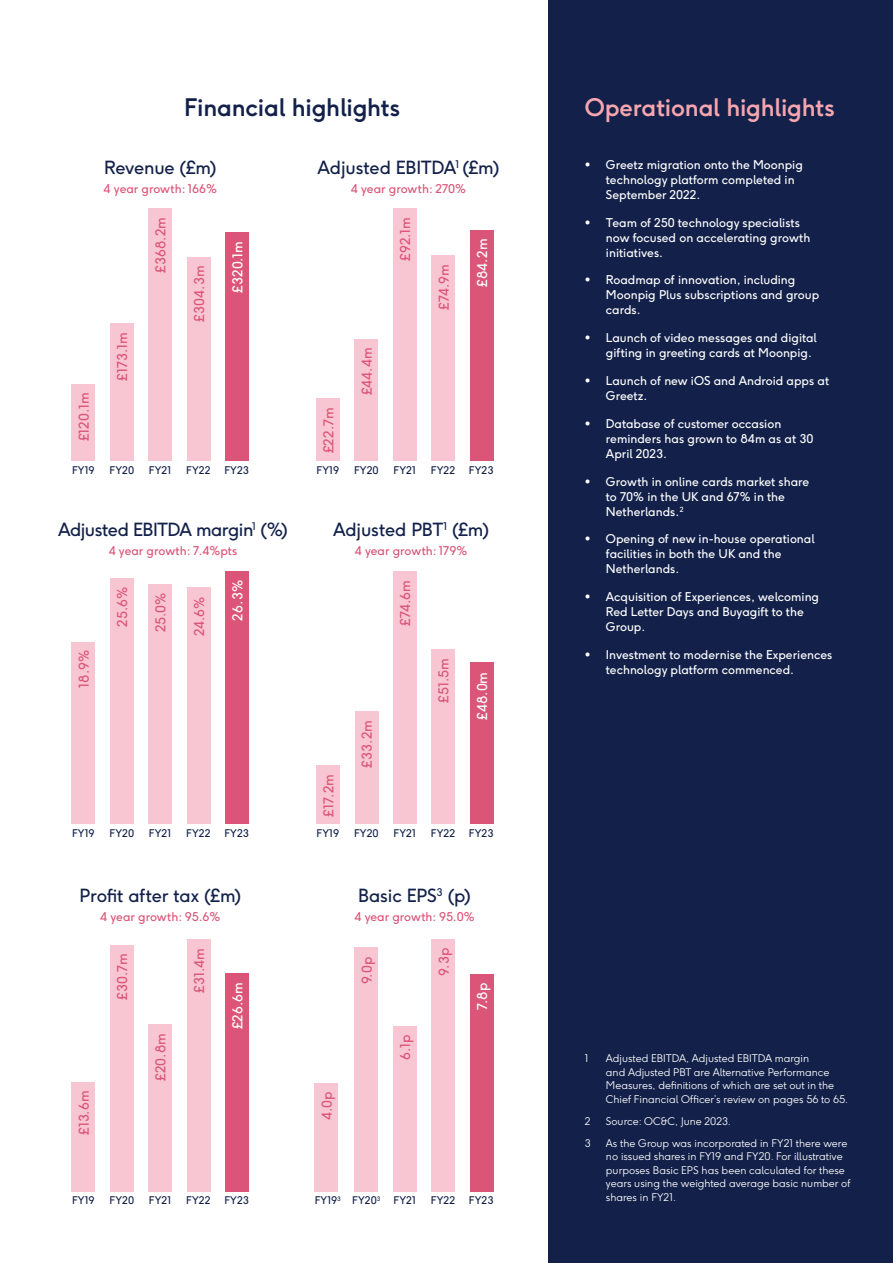
<style>
.page{position:relative;width:893px;height:1263px;background:#fff}
.page>*{position:absolute;margin:0;border:0;box-sizing:border-box;transform-origin:0 0}
.Large_Copy__16pt{font:600 24px "Moonpig";letter-spacing:-.01em;color:#f7a5ae}
.Large_Copy__16pt-2{font:600 24px "Moonpig";letter-spacing:-.01em;color:#13214a}
.Large_Copy__12pt__C{font:18px "Moonpig";letter-spacing:-.015em;color:#13214a}
.Chart_R{font:13.5px "Moonpig";color:#db5578}
.Chart_R_2023_GREP{font:13.5px "Moonpig";color:#fff}
.t1{font:12px/15px "Moonpig";color:#fff}
.Body_Copy_C{font:12px "Moonpig";color:#db5578}
.Body_Copy_Small__7pt{font:300 10.5px/13.5px "Moonpig";color:#fff}
.Chart_C{font:10.5px "Moonpig";color:#13214a}
</style>
<div class="page">
<div style="left:549px;top:0;width:344px;height:1263px;background:#13214a"></div>
<div style="left:354px;top:947px;width:24px;height:244px;background:#f8c5d2"></div>
<div style="left:314px;top:1083px;width:24px;height:108px;background:#f8c5d2"></div>
<div style="left:225px;top:232px;width:24px;height:229px;background:#db5578"></div>
<div style="left:225px;top:572px;width:24px;height:252px;background:#db5578"></div>
<div style="left:470px;top:974px;width:24px;height:217px;background:#db5578"></div>
<div style="left:187px;top:257px;width:24px;height:204px;background:#f8c5d2"></div>
<div style="left:187px;top:588px;width:24px;height:236px;background:#f8c5d2"></div>
<div style="left:148px;top:209px;width:24px;height:252px;background:#f8c5d2"></div>
<div style="left:148px;top:584px;width:24px;height:240px;background:#f8c5d2"></div>
<div style="left:110px;top:324px;width:24px;height:137px;background:#f8c5d2"></div>
<div style="left:110px;top:578px;width:24px;height:246px;background:#f8c5d2"></div>
<div style="left:71px;top:384px;width:24px;height:77px;background:#f8c5d2"></div>
<div style="left:71px;top:643px;width:24px;height:181px;background:#f8c5d2"></div>
<div style="left:225px;top:973px;width:24px;height:218px;background:#db5578"></div>
<div style="left:187px;top:939px;width:24px;height:252px;background:#f8c5d2"></div>
<div style="left:148px;top:1024px;width:24px;height:167px;background:#f8c5d2"></div>
<div style="left:110px;top:945px;width:24px;height:246px;background:#f8c5d2"></div>
<div style="left:71px;top:1082px;width:24px;height:109px;background:#f8c5d2"></div>
<div style="left:470px;top:663px;width:24px;height:161px;background:#db5578"></div>
<div style="left:431px;top:649px;width:24px;height:175px;background:#f8c5d2"></div>
<div style="left:393px;top:572px;width:24px;height:252px;background:#f8c5d2"></div>
<div style="left:354px;top:711px;width:24px;height:113px;background:#f8c5d2"></div>
<div style="left:316px;top:766px;width:24px;height:58px;background:#f8c5d2"></div>
<div style="left:393px;top:1026px;width:24px;height:165px;background:#f8c5d2"></div>
<div style="left:431px;top:939px;width:24px;height:252px;background:#f8c5d2"></div>
<div style="left:470px;top:230px;width:24px;height:231px;background:#db5578"></div>
<div style="left:316px;top:399px;width:24px;height:62px;background:#f8c5d2"></div>
<div style="left:393px;top:209px;width:24px;height:252px;background:#f8c5d2"></div>
<div style="left:431px;top:256px;width:24px;height:205px;background:#f8c5d2"></div>
<div style="left:354px;top:339px;width:24px;height:122px;background:#f8c5d2"></div>
<p class="Large_Copy__16pt-2" style="left:184px;top:91px;width:218px">Financial highlights</p>
<p class="Large_Copy__16pt" style="left:585px;top:91px;width:252px">Operational highlights</p>
<p class="t1" style="left:606px;top:157px;width:198px;text-indent:-21px">• Greetz migration onto the Moonpig technology platform completed in<br>September 2022.</p>
<p class="t1" style="left:606px;top:215px;width:206px;text-indent:-21px">• Team of 250 technology specialists now focused on accelerating growth initiatives.</p>
<p class="t1" style="left:606px;top:273px;width:215px;text-indent:-21px">• Roadmap of innovation, including<br>Moonpig Plus subscriptions and group cards.</p>
<p class="t1" style="left:606px;top:330px;width:212px;text-indent:-21px">• Launch of video messages and digital gifting in greeting cards at Moonpig.</p>
<p class="t1" style="left:606px;top:373px;width:225px;text-indent:-21px">• Launch of new iOS and Android apps at<br>Greetz.</p>
<p class="t1" style="left:606px;top:416px;width:209px;text-indent:-21px">• Database of customer occasion reminders has grown to 84m as at 30<br>April 2023.</p>
<p class="t1" style="left:606px;top:474px;width:205px;text-indent:-21px">• Growth in online cards market share to 70% in the UK and 67% in the<br>Netherlands.<sup>2</sup></p>
<p class="t1" style="left:606px;top:531px;width:210px;text-indent:-21px">• Opening of new in-house operational facilities in both the UK and the<br>Netherlands.</p>
<p class="t1" style="left:606px;top:589px;width:215px;text-indent:-21px">• Acquisition of Experiences, welcoming<br>Red Letter Days and Buyagift to the<br>Group.</p>
<p class="t1" style="left:606px;top:647px;width:228px;text-indent:-21px">• Investment to modernise the Experiences technology platform commenced.</p>
<p class="Large_Copy__12pt__C" style="left:318px;top:156px;width:183px">Adjusted EBITDA<sup>1</sup> (£m)</p>
<p class="Body_Copy_C" style="left:351px;top:181px;width:117px">4 year growth: 270%</p>
<p class="Large_Copy__12pt__C" style="left:104px;top:156px;width:114px">Revenue (£m)</p>
<p class="Body_Copy_C" style="left:104px;top:181px;width:115px">4 year growth: 166%</p>
<p class="Chart_R" style="left:397px;top:261px;width:45px;rotate:-90deg">£92.1m</p>
<p class="Chart_R" style="left:152px;top:273px;width:58px;rotate:-90deg">£368.2m</p>
<p class="Chart_R_2023_GREP" style="left:474px;top:287px;width:50px;rotate:-90deg">£84.2m</p>
<p class="Chart_R_2023_GREP" style="left:229px;top:293px;width:53px;rotate:-90deg">£320.1m</p>
<p class="Chart_R" style="left:435px;top:310px;width:47px;rotate:-90deg">£74.9m</p>
<p class="Chart_R" style="left:191px;top:322px;width:58px;rotate:-90deg">£304.3m</p>
<p class="Chart_R" style="left:114px;top:381px;width:50px;rotate:-90deg">£173.1m</p>
<p class="Chart_R" style="left:358px;top:395px;width:49px;rotate:-90deg">£44.4m</p>
<p class="Chart_R" style="left:75px;top:441px;width:50px;rotate:-90deg">£120.1m</p>
<p class="Chart_R" style="left:320px;top:453px;width:47px;rotate:-90deg">£22.7m</p>
<p class="Chart_C" style="left:72px;top:463px;width:24px">FY19</p>
<p class="Chart_C" style="left:110px;top:463px;width:26px">FY20</p>
<p class="Chart_C" style="left:149px;top:463px;width:24px">FY21</p>
<p class="Chart_C" style="left:186px;top:463px;width:26px">FY22</p>
<p class="Chart_C" style="left:224px;top:463px;width:26px">FY23</p>
<p class="Chart_C" style="left:317px;top:463px;width:24px">FY19</p>
<p class="Chart_C" style="left:354px;top:463px;width:26px">FY20</p>
<p class="Chart_C" style="left:393px;top:463px;width:24px">FY21</p>
<p class="Chart_C" style="left:431px;top:463px;width:26px">FY22</p>
<p class="Chart_C" style="left:469px;top:463px;width:26px">FY23</p>
<p class="Large_Copy__12pt__C" style="left:58px;top:518px;width:231px">Adjusted EBITDA margin<sup>1</sup> (%)</p>
<p class="Body_Copy_C" style="left:109px;top:543px;width:130px">4 year growth: 7.4%pts</p>
<p class="Large_Copy__12pt__C" style="left:333px;top:518px;width:157px">Adjusted PBT<sup>1</sup> (£m)</p>
<p class="Body_Copy_C" style="left:355px;top:543px;width:114px">4 year growth: 179%</p>
<p class="Chart_R_2023_GREP" style="left:229px;top:620px;width:42px;rotate:-90deg">26.3%</p>
<p class="Chart_R" style="left:397px;top:626px;width:47px;rotate:-90deg">£74.6m</p>
<p class="Chart_R" style="left:114px;top:627px;width:41px;rotate:-90deg">25.6%</p>
<p class="Chart_R" style="left:152px;top:632px;width:41px;rotate:-90deg">25.0%</p>
<p class="Chart_R" style="left:191px;top:636px;width:41px;rotate:-90deg">24.6%</p>
<p class="Chart_R" style="left:75px;top:688px;width:40px;rotate:-90deg">18.9%</p>
<p class="Chart_R" style="left:435px;top:703px;width:46px;rotate:-90deg">£51.5m</p>
<p class="Chart_R_2023_GREP" style="left:474px;top:720px;width:50px;rotate:-90deg">£48.0m</p>
<p class="Chart_R" style="left:358px;top:767px;width:49px;rotate:-90deg">£33.2m</p>
<p class="Chart_R" style="left:320px;top:817px;width:44px;rotate:-90deg">£17.2m</p>
<p class="Chart_C" style="left:72px;top:826px;width:24px">FY19</p>
<p class="Chart_C" style="left:110px;top:826px;width:26px">FY20</p>
<p class="Chart_C" style="left:149px;top:826px;width:24px">FY21</p>
<p class="Chart_C" style="left:186px;top:826px;width:26px">FY22</p>
<p class="Chart_C" style="left:224px;top:826px;width:26px">FY23</p>
<p class="Chart_C" style="left:317px;top:826px;width:24px">FY19</p>
<p class="Chart_C" style="left:354px;top:826px;width:26px">FY20</p>
<p class="Chart_C" style="left:393px;top:826px;width:24px">FY21</p>
<p class="Chart_C" style="left:431px;top:826px;width:26px">FY22</p>
<p class="Chart_C" style="left:469px;top:826px;width:26px">FY23</p>
<p class="Large_Copy__12pt__C" style="left:80px;top:884px;width:163px">Profit after tax (£m)</p>
<p class="Body_Copy_C" style="left:100px;top:909px;width:122px">4 year growth: 95.6%</p>
<p class="Large_Copy__12pt__C" style="left:358px;top:884px;width:114px">Basic EPS<sup>3</sup> (p)</p>
<p class="Body_Copy_C" style="left:354px;top:909px;width:122px">4 year growth: 95.0%</p>
<p class="Chart_R" style="left:114px;top:1000px;width:48px;rotate:-90deg">£30.7m</p>
<p class="Chart_R" style="left:191px;top:993px;width:46px;rotate:-90deg">£31.4m</p>
<p class="Chart_R_2023_GREP" style="left:229px;top:1029px;width:48px;rotate:-90deg">£26.6m</p>
<p class="Chart_R" style="left:358px;top:984px;width:29px;rotate:-90deg">9.0p</p>
<p class="Chart_R" style="left:435px;top:976px;width:30px;rotate:-90deg">9.3p</p>
<p class="Chart_R_2023_GREP" style="left:474px;top:1010px;width:29px;rotate:-90deg">7.8p</p>
<p class="Chart_R" style="left:75px;top:1135px;width:46px;rotate:-90deg">£13.6m</p>
<p class="Chart_R" style="left:152px;top:1081px;width:49px;rotate:-90deg">£20.8m</p>
<p class="Chart_C" style="left:72px;top:1194px;width:24px">FY19</p>
<p class="Chart_C" style="left:110px;top:1194px;width:26px">FY20</p>
<p class="Chart_C" style="left:149px;top:1194px;width:24px">FY21</p>
<p class="Chart_C" style="left:186px;top:1194px;width:26px">FY22</p>
<p class="Chart_C" style="left:224px;top:1194px;width:26px">FY23</p>
<p class="Chart_R" style="left:318px;top:1120px;width:30px;rotate:-90deg">4.0p</p>
<p class="Chart_R" style="left:397px;top:1060px;width:27px;rotate:-90deg">6.1p</p>
<p class="Chart_C" style="left:315px;top:1194px;width:28px">FY19<sup>3</sup></p>
<p class="Chart_C" style="left:352px;top:1194px;width:30px">FY20<sup>3</sup></p>
<p class="Chart_C" style="left:393px;top:1194px;width:24px">FY21</p>
<p class="Chart_C" style="left:431px;top:1194px;width:26px">FY22</p>
<p class="Chart_C" style="left:469px;top:1194px;width:26px">FY23</p>
<p class="Body_Copy_Small__7pt" style="left:585px;top:1051px;width:5px">1</p>
<p class="Body_Copy_Small__7pt" style="left:606px;top:1051px;width:244px">Adjusted EBITDA, Adjusted EBITDA margin<br>and Adjusted PBT are Alternative Performance Measures, definitions of which are set out in the Chief Financial Officer’s review on pages 56 to 65.</p>
<p class="Body_Copy_Small__7pt" style="left:585px;top:1114px;width:7px">2</p>
<p class="Body_Copy_Small__7pt" style="left:606px;top:1114px;width:126px">Source: OC&amp;C, June 2023.</p>
<p class="Body_Copy_Small__7pt" style="left:585px;top:1136px;width:7px">3</p>
<p class="Body_Copy_Small__7pt" style="left:606px;top:1136px;width:246px">As the Group was incorporated in FY21 there were no issued shares in FY19 and FY20. For illustrative purposes Basic EPS has been calculated for these years using the weighted average basic number of shares in FY21.</p>
</div>
